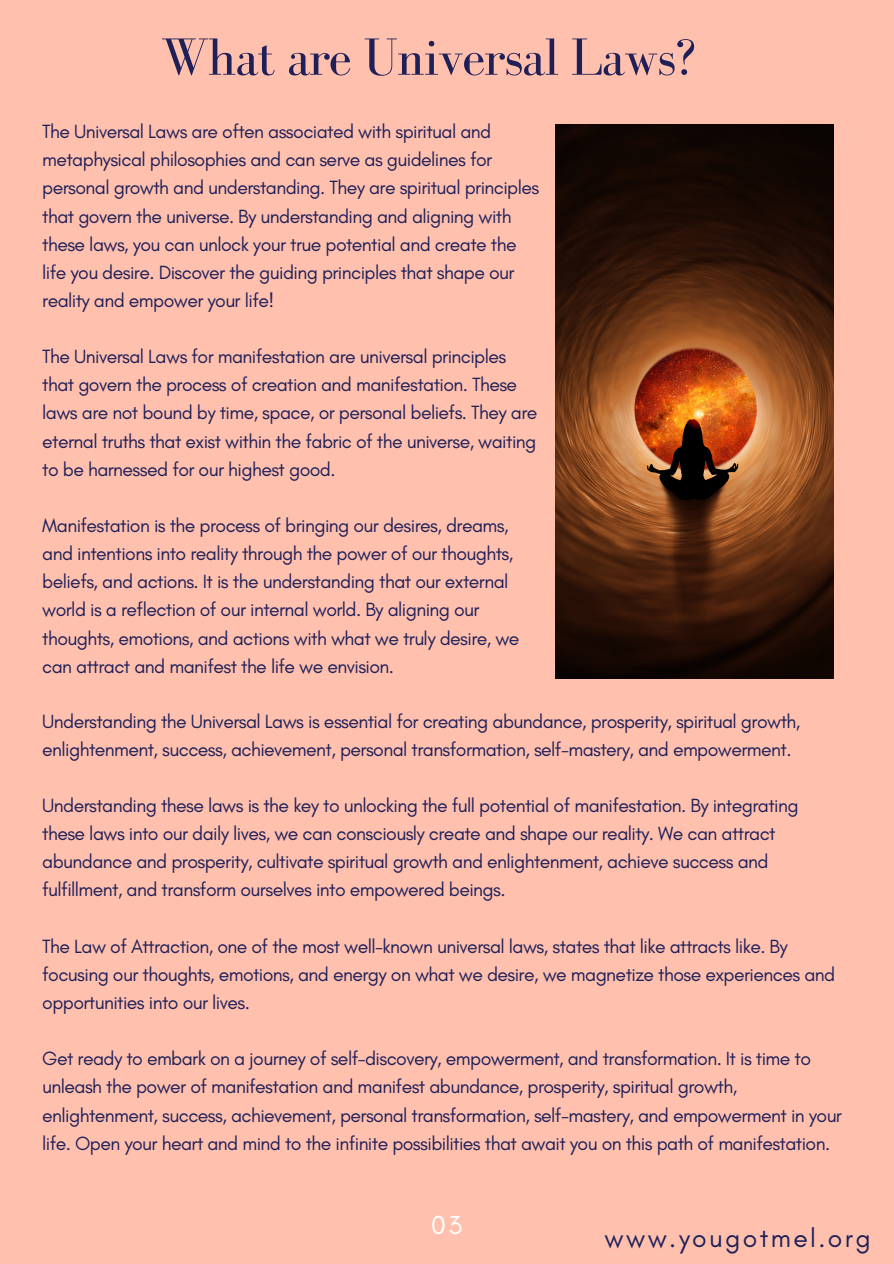
<style>
.page{position:relative;width:894px;height:1264px;background:#fff}
.page>*{position:absolute;margin:0;border:0;box-sizing:border-box;transform-origin:0 0}
.t1{font:53.85px "Bodoni FLF";letter-spacing:-.03em;color:#202059}
.t2{font:26.4px "Glacial Indifference";letter-spacing:.09em;color:#202059}
.t3{font:26.4px "Glacial Indifference";color:#fff}
.t4{font:19.5px/28.2px "Glacial Indifference";letter-spacing:-.03em;color:#202059}
</style>
<div class="page">
<div style="left:0;top:0;width:893px;height:1263px;background:#ffc1ae"></div>
<img style="left:555px;top:125px;width:278px;height:553px">
<p class="t1" style="left:160px;top:28px;width:537px">What are Universal Laws?</p>
<p class="t4" style="left:42px;top:117px;width:498px">The Universal Laws are often associated with spiritual and metaphysical philosophies and can serve as guidelines for personal growth and understanding. They are spiritual principles that govern the universe. By understanding and aligning with these laws, you can unlock your true potential and create the life you desire. Discover the guiding principles that shape our reality and empower your life!</p>
<p class="t4" style="left:42px;top:342px;width:496px">The Universal Laws for manifestation are universal principles that govern the process of creation and manifestation. These laws are not bound by time, space, or personal beliefs. They are eternal truths that exist within the fabric of the universe, waiting to be harnessed for our highest good.</p>
<p class="t4" style="left:42px;top:511px;width:478px">Manifestation is the process of bringing our desires, dreams, and intentions into reality through the power of our thoughts, beliefs, and actions. It is the understanding that our external world is a reflection of our internal world. By aligning our thoughts, emotions, and actions with what we truly desire, we can attract and manifest the life we envision.</p>
<p class="t4" style="left:42px;top:706px;width:759px">Understanding the Universal Laws is essential for creating abundance, prosperity, spiritual growth, enlightenment, success, achievement, personal transformation, self-mastery, and empowerment.</p>
<p class="t4" style="left:42px;top:791px;width:757px">Understanding these laws is the key to unlocking the full potential of manifestation. By integrating these laws into our daily lives, we can consciously create and shape our reality. We can attract abundance and prosperity, cultivate spiritual growth and enlightenment, achieve success and fulfillment, and transform ourselves into empowered beings.</p>
<p class="t4" style="left:42px;top:931px;width:794px">The Law of Attraction, one of the most well-known universal laws, states that like attracts like. By focusing our thoughts, emotions, and energy on what we desire, we magnetize those experiences and opportunities into our lives.</p>
<p class="t4" style="left:42px;top:1044px;width:801px">Get ready to embark on a journey of self-discovery, empowerment, and transformation. It is time to unleash the power of manifestation and manifest abundance, prosperity, spiritual growth, enlightenment, success, achievement, personal transformation, self-mastery, and empowerment in your life. Open your heart and mind to the infinite possibilities that await you on this path of manifestation.</p>
<p class="t3" style="left:431px;top:1208px;width:32px">03</p>
<h2 class="t2" style="left:604px;top:1221px;width:267px">www.yougotmel.org</h2>
</div>
